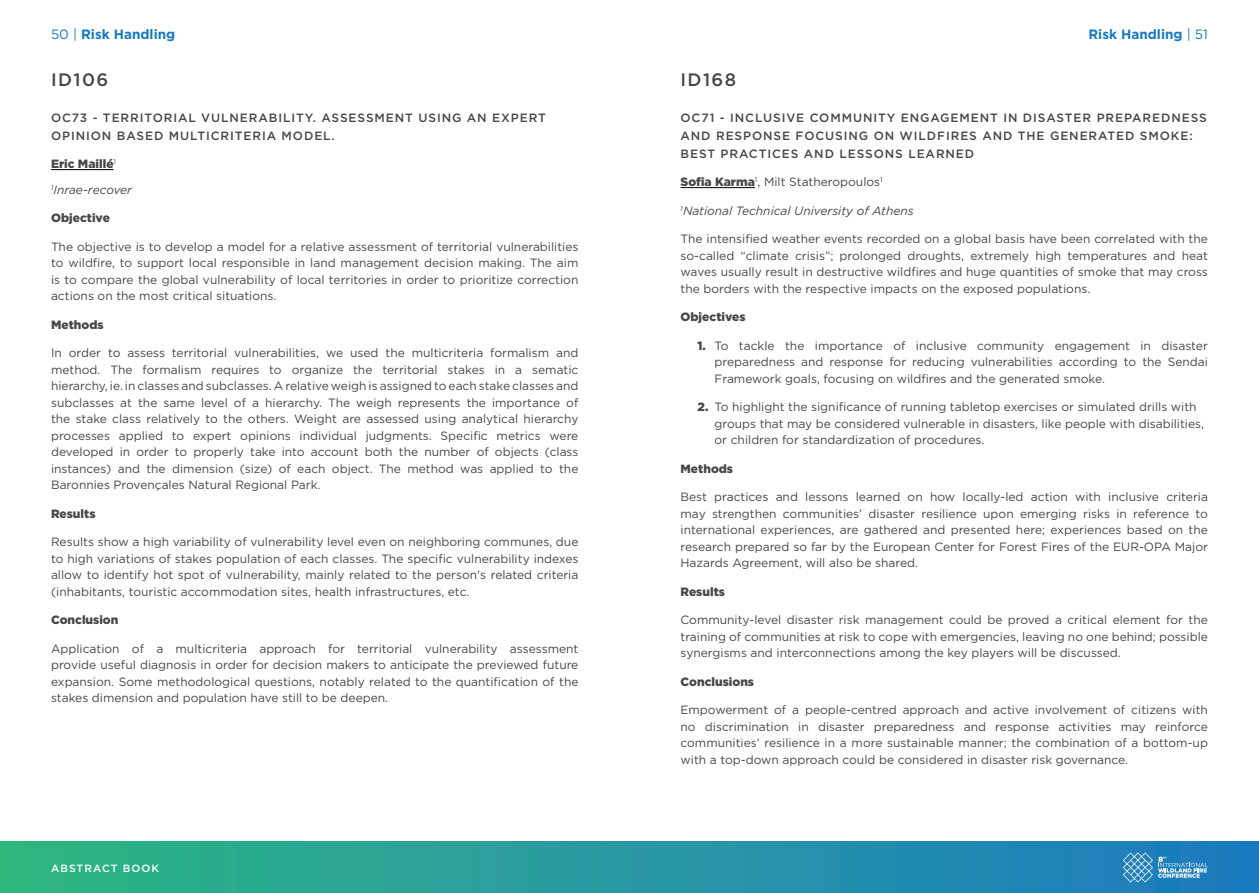
<style>
.page{position:relative;width:1259px;height:893px;background:#fff}
.page>*{position:absolute;margin:0;border:0;box-sizing:border-box;transform-origin:0 0}
.Abstract_Book_Paper_Number{font:500 18px "Gotham";letter-spacing:.075em;color:#454849}
.t1{font:700 13.5px "Gotham";color:#1779bf}
.Abstract_Book_Base_Paragraph{font:12px/16.5px "Gotham";color:#454849;text-align:justify}
.Abstract_Book_Paper_Title{font:500 12px/18px "Gotham";letter-spacing:.075em;color:#454849}
.Abstract_Book_Base_Paragraph-2{font:900 12px "Gotham";color:#454849}
.Abstract_Book_Base_Paragraph-3{font:italic 12px "Gotham";color:#454849}
.Abstract_Book_Authors{font:12px "Gotham";color:#454849}
.Abstract_Book_Paper_Title-2{font:900 12px "Gotham";color:#454849}
.t2{font:500 10.5px "Gotham";letter-spacing:.1em;color:#fff}
.s1{font-weight:400}
.s2{font-weight:900}
</style>
<div class="page">
<div style="left:0;top:842px;width:1259px;height:51px;background:linear-gradient(to right,#30b782,#1e7ac1)"></div>
<svg style="left:1123px;top:852px;width:85px;height:30px;background:#4997c8"></svg>
<hr style="left:51px;top:169px;width:63px;height:1px;background:#000">
<hr style="left:680px;top:187px;width:75px;height:1px;background:#000">
<p class="t1" style="left:51px;top:25px;width:126px"><span class="s1">50 |</span> Risk Handling</p>
<p class="t1" style="left:1088px;top:25px;width:121px">Risk Handling <span class="s1">| 51</span></p>
<p class="Abstract_Book_Paper_Number" style="left:51px;top:68px;width:59px">ID106</p>
<p class="Abstract_Book_Paper_Title" style="left:51px;top:109px;width:496px">OC73 - TERRITORIAL VULNERABILITY. ASSESSMENT USING AN EXPERT<br>OPINION BASED MULTICRITERIA MODEL.</p>
<p class="Abstract_Book_Paper_Title-2" style="left:51px;top:155px;width:67px">Eric Maillé<sup>1</sup></p>
<p class="Abstract_Book_Base_Paragraph-3" style="left:51px;top:182px;width:83px"><sup>1</sup>Inrae-recover</p>
<p class="Abstract_Book_Base_Paragraph-2" style="left:51px;top:209px;width:60px">Objective</p>
<p class="Abstract_Book_Base_Paragraph" style="left:51px;top:238px;width:529px">The objective is to develop a model for a relative assessment of territorial vulnerabilities to wildfire, to support local responsible in land management decision making. The aim is to compare the global vulnerability of local territories in order to prioritize correction actions on the most critical situations.</p>
<p class="Abstract_Book_Base_Paragraph-2" style="left:51px;top:316px;width:54px">Methods</p>
<p class="Abstract_Book_Base_Paragraph" style="left:51px;top:344px;width:529px">In order to assess territorial vulnerabilities, we used the multicriteria formalism and method. The formalism requires to organize the territorial stakes in a sematic hierarchy, ie. in classes and subclasses. A relative weigh is assigned to each stake classes and subclasses at the same level of a hierarchy. The weigh represents the importance of the stake class relatively to the others. Weight are assessed using analytical hierarchy processes applied to expert opinions individual judgments. Specific metrics were developed in order to properly take into account both the number of objects (class instances) and the dimension (size) of each object. The method was applied to the Baronnies Provençales Natural Regional Park.</p>
<p class="Abstract_Book_Base_Paragraph-2" style="left:51px;top:505px;width:46px">Results</p>
<p class="Abstract_Book_Base_Paragraph" style="left:51px;top:533px;width:529px">Results show a high variability of vulnerability level even on neighboring communes, due to high variations of stakes population of each classes. The specific vulnerability indexes allow to identify hot spot of vulnerability, mainly related to the person's related criteria (inhabitants, touristic accommodation sites, health infrastructures, etc.</p>
<p class="Abstract_Book_Base_Paragraph-2" style="left:51px;top:611px;width:69px">Conclusion</p>
<p class="Abstract_Book_Base_Paragraph" style="left:51px;top:640px;width:529px">Application of a multicriteria approach for territorial vulnerability assessment provide useful diagnosis in order for decision makers to anticipate the previewed future expansion. Some methodological questions, notably related to the quantification of the stakes dimension and population have still to be deepen.</p>
<p class="t2" style="left:51px;top:861px;width:110px">ABSTRACT BOOK</p>
<p class="Abstract_Book_Paper_Number" style="left:680px;top:68px;width:57px">ID168</p>
<p class="Abstract_Book_Paper_Title" style="left:680px;top:109px;width:528px">OC71 - INCLUSIVE COMMUNITY ENGAGEMENT IN DISASTER PREPAREDNESS<br>AND RESPONSE FOCUSING ON WILDFIRES AND THE GENERATED SMOKE:<br>BEST PRACTICES AND LESSONS LEARNED</p>
<p class="Abstract_Book_Authors" style="left:680px;top:174px;width:204px"><span class="s2">Sofia Karma</span><sup>1</sup>, Milt Statheropoulos<sup>1</sup></p>
<p class="Abstract_Book_Base_Paragraph-3" style="left:680px;top:203px;width:235px"><sup>1</sup>National Technical University of Athens</p>
<p class="Abstract_Book_Base_Paragraph" style="left:680px;top:230px;width:529px">The intensified weather events recorded on a global basis have been correlated with the so-called “climate crisis”; prolonged droughts, extremely high temperatures and heat waves usually result in destructive wildfires and huge quantities of smoke that may cross the borders with the respective impacts on the exposed populations.</p>
<p class="Abstract_Book_Base_Paragraph-2" style="left:680px;top:308px;width:67px">Objectives</p>
<p class="Abstract_Book_Base_Paragraph" style="left:714px;top:337px;width:495px;text-indent:-17px"><span class="s2">1.</span> To tackle the importance of inclusive community engagement in disaster preparedness and response for reducing vulnerabilities according to the Sendai Framework goals, focusing on wildfires and the generated smoke.</p>
<p class="Abstract_Book_Base_Paragraph" style="left:714px;top:398px;width:491px;text-align:left;text-indent:-17px"><span class="s2">2.</span> To highlight the significance of running tabletop exercises or simulated drills with groups that may be considered vulnerable in disasters, like people with disabilities, or children for standardization of procedures.</p>
<p class="Abstract_Book_Base_Paragraph-2" style="left:680px;top:460px;width:54px">Methods</p>
<p class="Abstract_Book_Base_Paragraph" style="left:680px;top:488px;width:529px">Best practices and lessons learned on how locally-led action with inclusive criteria may strengthen communities’ disaster resilience upon emerging risks in reference to international experiences, are gathered and presented here; experiences based on the research prepared so far by the European Center for Forest Fires of the EUR-OPA Major Hazards Agreement, will also be shared.</p>
<p class="Abstract_Book_Base_Paragraph-2" style="left:680px;top:583px;width:46px">Results</p>
<p class="Abstract_Book_Base_Paragraph" style="left:680px;top:611px;width:529px">Community-level disaster risk management could be proved a critical element for the training of communities at risk to cope with emergencies, leaving no one behind; possible synergisms and interconnections among the key players will be discussed.</p>
<p class="Abstract_Book_Base_Paragraph-2" style="left:680px;top:673px;width:75px">Conclusions</p>
<p class="Abstract_Book_Base_Paragraph" style="left:680px;top:701px;width:529px">Empowerment of a people-centred approach and active involvement of citizens with no discrimination in disaster preparedness and response activities may reinforce communities’ resilience in a more sustainable manner; the combination of a bottom-up with a top-down approach could be considered in disaster risk governance.</p>
</div>
